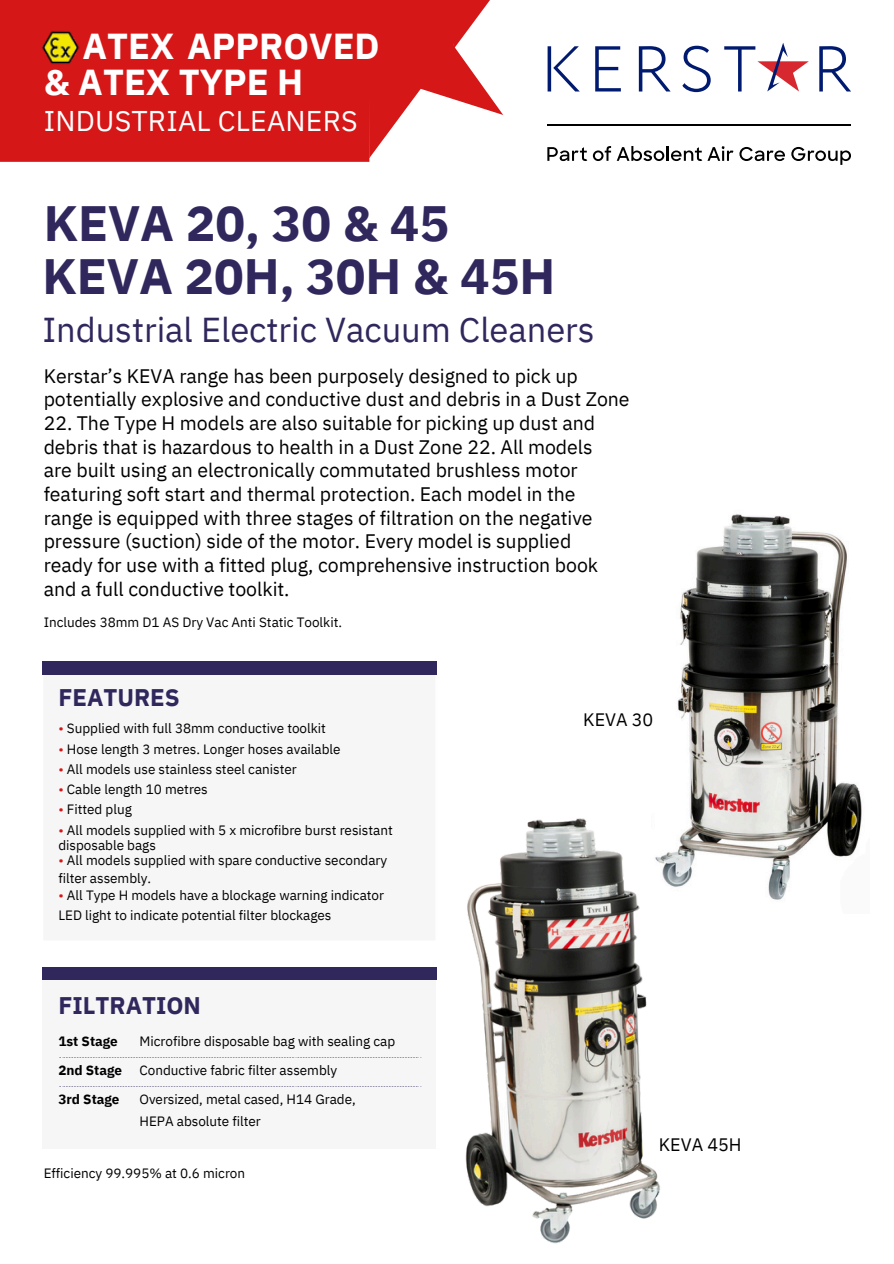
<style>
.page{position:relative;width:894px;height:1264px;background:#fff}
.page>*{position:absolute;margin:0;border:0;box-sizing:border-box;transform-origin:0 0}
.t1{font:700 49.5px "IBM Plex Sans";color:#30275d}
.t2{font:700 36px/36px "IBM Plex Sans";color:#fff}
.t3{font:34.5px "IBM Plex Sans";color:#30275d}
.t4{font:28.5px "IBM Plex Sans";letter-spacing:.005em;color:#fff}
.t5{font:700 24px "IBM Plex Sans";color:#30275d}
.t6{font:19.5px/23.7px "IBM Plex Sans";color:#000}
.t7{font:18px "IBM Plex Sans";color:#000}
.t8{font:13.5px/29.2px "IBM Plex Sans";color:#000}
.t9{font:700 13.5px/29.2px "IBM Plex Sans";color:#000}
.s1{color:#d61717}
</style>
<div class="page">
<div style="left:43px;top:661px;width:393px;height:13px;background:#30275d"></div>
<div style="left:43px;top:979px;width:392px;height:169px;background:#f6f6f6"></div>
<div style="left:43px;top:967px;width:393px;height:12px;background:#30275d"></div>
<svg style="left:60px;top:1057px;width:356px;height:1px"></svg>
<svg style="left:60px;top:1086px;width:356px;height:1px"></svg>
<div style="left:0;top:0;width:369px;height:162px;background:#d61717"></div>
<svg style="left:369px;top:0;width:134px;height:158px"></svg>
<img style="left:41px;top:31px;width:39px;height:34px">
<svg style="left:547px;top:46px;width:32px;height:45px"></svg>
<svg style="left:595px;top:46px;width:25px;height:45px"></svg>
<hr style="left:547px;top:125px;width:303px;height:1px;background:#000">
<svg style="left:638px;top:46px;width:32px;height:45px"></svg>
<svg style="left:682px;top:46px;width:28px;height:46px"></svg>
<svg style="left:819px;top:46px;width:31px;height:45px"></svg>
<svg style="left:724px;top:43px;width:84px;height:48px"></svg>
<svg style="left:547px;top:146px;width:186px;height:15px"></svg>
<svg style="left:739px;top:147px;width:45px;height:14px"></svg>
<svg style="left:791px;top:147px;width:59px;height:18px"></svg>
<img style="left:416px;top:818px;width:244px;height:426px">
<img style="left:651px;top:514px;width:211px;height:399px">
<p class="t2" style="left:44px;top:28px;width:337px;text-indent:39px">ATEX APPROVED &amp; ATEX TYPE H</p>
<h5 class="t4" style="left:44px;top:102px;width:315px">INDUSTRIAL CLEANERS</h5>
<p class="t1" style="left:44px;top:191px;width:407px">KEVA 20, 30 &amp; 45</p>
<p class="t1" style="left:43px;top:243px;width:514px">KEVA 20H, 30H &amp; 45H</p>
<p class="t3" style="left:43px;top:307px;width:553px">Industrial Electric Vacuum Cleaners</p>
<p class="t6" style="left:44px;top:363px;width:587px">Kerstar’s KEVA range has been purposely designed to pick up potentially explosive and conductive dust and debris in a Dust Zone</p>
<p class="t6" style="left:44px;top:411px;width:552px">22. The Type H models are also suitable for picking up dust and debris that is hazardous to health in a Dust Zone 22. All models</p>
<p class="t6" style="left:44px;top:458px;width:550px">are built using an electronically commutated brushless motor featuring soft start and thermal protection. Each model in the range is equipped with three stages of filtration on the negative pressure (suction) side of the motor. Every model is supplied</p>
<p class="t6" style="left:44px;top:552px;width:556px">ready for use with a fitted plug, comprehensive instruction book and a full conductive toolkit.</p>
<p class="t8" style="left:44px;top:607px;width:300px">Includes 38mm D1 AS Dry Vac Anti Static Toolkit.</p>
<p class="t5" style="left:59px;top:681px;width:123px">FEATURES</p>
<h6 class="t8" style="left:58px;top:713px;width:269px"><span class="s1">•</span> Supplied with full 38mm conductive toolkit</h6>
<h6 class="t8" style="left:58px;top:734px;width:283px"><span class="s1">•</span> Hose length 3 metres. Longer hoses available</h6>
<p class="t8" style="left:58px;top:754px;width:240px"><span class="s1">•</span> All models use stainless steel canister</p>
<h5 class="t8" style="left:58px;top:774px;width:151px"><span class="s1">•</span> Cable length 10 metres</h5>
<p class="t8" style="left:58px;top:794px;width:75px"><span class="s1">•</span> Fitted plug</p>
<p class="t8" style="left:58px;top:815px;width:336px"><span class="s1">•</span> All models supplied with 5 x microfibre burst resistant</p>
<p class="t8" style="left:58px;top:830px;width:99px">disposable bags</p>
<p class="t8" style="left:58px;top:851px;width:330px;line-height:18px"><span class="s1">•</span> All models supplied with spare conductive secondary filter assembly.</p>
<p class="t8" style="left:58px;top:884px;width:327px;line-height:20.2px"><span class="s1">•</span> All Type H models have a blockage warning indicator<br>LED light to indicate potential filter blockages</p>
<p class="t7" style="left:583px;top:707px;width:72px">KEVA 30</p>
<h1 class="t5" style="left:59px;top:989px;width:144px">FILTRATION</h1>
<h1 class="t9" style="left:58px;top:1026px;width:65px">1st Stage<br>2nd Stage<br>3rd Stage</h1>
<p class="t8" style="left:139px;top:1026px;width:257px">Microfibre disposable bag with sealing cap<br>Conductive fabric filter assembly</p>
<p class="t8" style="left:139px;top:1084px;width:218px">Oversized, metal cased, H14 Grade,</p>
<p class="t8" style="left:139px;top:1105px;width:123px">HEPA absolute filter</p>
<h3 class="t8" style="left:44px;top:1158px;width:203px">Efficiency 99.995% at 0.6 micron</h3>
<p class="t7" style="left:658px;top:1132px;width:84px">KEVA 45H</p>
</div>
